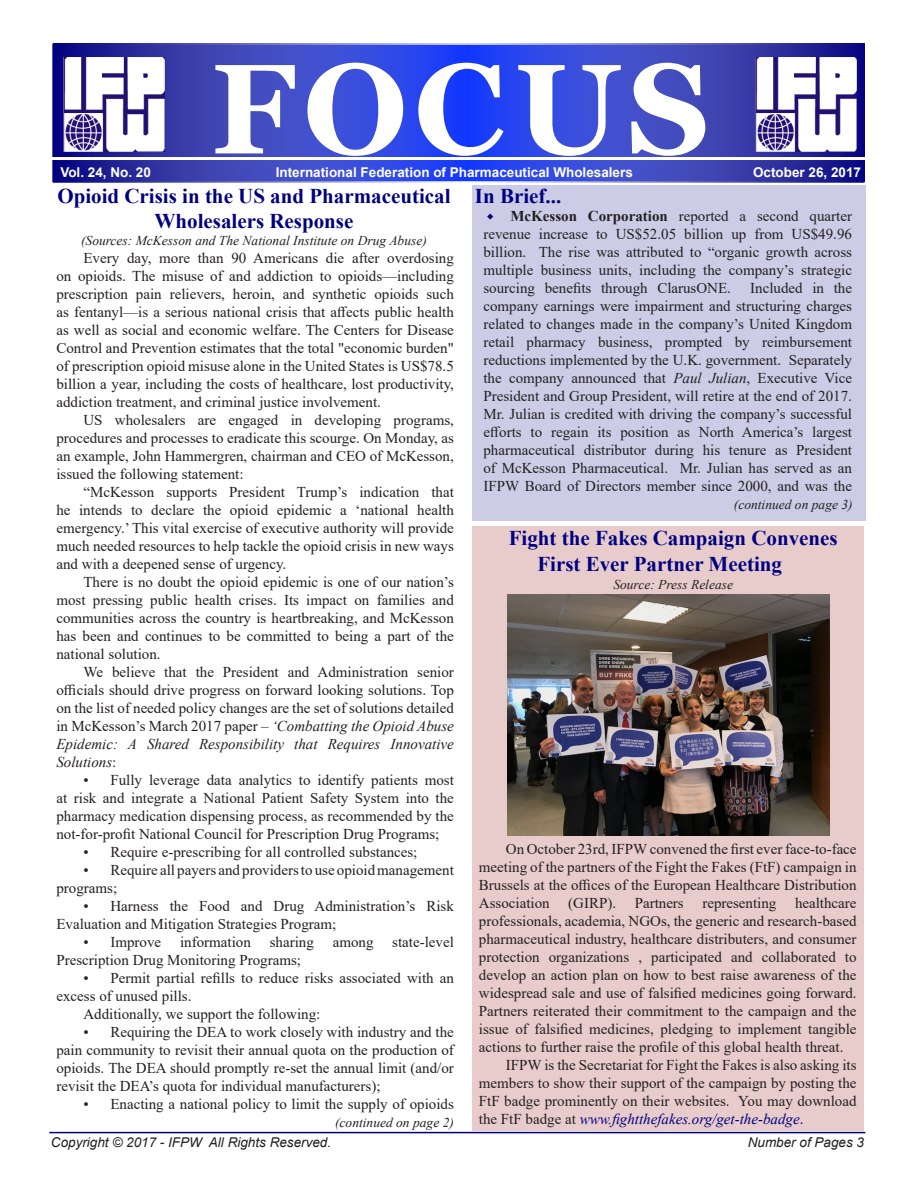
<style>
.page{position:relative;width:918px;height:1188px;background:#fff}
.page>*{position:absolute;margin:0;border:0;box-sizing:border-box;transform-origin:0 0}
.t1{font:700 127.5px "Georgia";letter-spacing:.05em;color:#fff}
.t2{font:700 21px/25.2px "Times New Roman";color:#000080;text-align:center}
.t3{font:700 21px "Times New Roman";color:#000082}
.t4{font:15px/18px "Times New Roman";color:#231f20;text-align:justify}
.t5{font:italic 13.5px "Times New Roman";color:#231f20}
.Source{font:700 13.5px "Arial";color:#fff}
.t6{font:italic 13.5px "Arial";color:#231f20}
.s1{font-style:italic}
.s2{font-weight:700}
.s3{font-style:italic;color:#000080}
.s4{color:#000080}
</style>
<div class="page">
<div style="left:472px;top:185px;width:393px;height:336px;background:#cccce6"></div>
<hr style="left:49px;top:1132px;width:816px;height:1px;background:#000080">
<svg style="left:55px;top:46px;width:807px;height:134px;background:#3343ca"></svg>
<hr style="left:0;top:157px;width:918px;height:3px;background:#fff">
<img style="left:755px;top:57px;width:101px;height:95px">
<img style="left:64px;top:57px;width:101px;height:95px">
<svg style="left:487px;top:213px;width:7px;height:7px"></svg>
<div style="left:472px;top:526px;width:392px;height:604px;background:#e8cccc"></div>
<img style="left:508px;top:594px;width:322px;height:241px">
<p class="Source" style="left:60px;top:163px;width:92px">Vol. 24, No. 20</p>
<p class="t1" style="left:211px;top:27px;width:500px">FOCUS</p>
<p class="Source" style="left:276px;top:163px;width:359px">International Federation of Pharmaceutical Wholesalers</p>
<p class="Source" style="left:753px;top:163px;width:110px">October 26, 2017</p>
<p class="t2" style="left:57px;top:183px;width:395px">Opioid Crisis in the US and Pharmaceutical<br>Wholesalers Response</p>
<p class="t5" style="left:81px;top:231px;width:347px">(Sources: McKesson and The National Institute on Drug Abuse)</p>
<p class="t4" style="left:56px;top:249px;width:399px;text-indent:27px">Every day, more than 90 Americans die after overdosing on opioids. The misuse of and addiction to opioids—including prescription pain relievers, heroin, and synthetic opioids such as fentanyl—is a serious national crisis that affects public health as well as social and economic welfare. The Centers for Disease Control and Prevention estimates that the total "economic burden" of prescription opioid misuse alone in the United States is US$78.5 billion a year, including the costs of healthcare, lost productivity, addiction treatment, and criminal justice involvement.</p>
<p class="t4" style="left:56px;top:411px;width:399px;text-indent:27px">US wholesalers are engaged in developing programs, procedures and processes to eradicate this scourge. On Monday, as an example, John Hammergren, chairman and CEO of McKesson, issued the following statement:</p>
<p class="t4" style="left:56px;top:483px;width:399px;text-indent:27px">“McKesson supports President Trump’s indication that he intends to declare the opioid epidemic a ‘national health emergency.’ This vital exercise of executive authority will provide much needed resources to help tackle the opioid crisis in new ways and with a deepened sense of urgency.</p>
<p class="t4" style="left:56px;top:573px;width:399px;text-indent:27px">There is no doubt the opioid epidemic is one of our nation’s most pressing public health crises. Its impact on families and communities across the country is heartbreaking, and McKesson has been and continues to be committed to being a part of the national solution.</p>
<p class="t4" style="left:56px;top:663px;width:399px;text-indent:27px">We believe that the President and Administration senior officials should drive progress on forward looking solutions. Top on the list of needed policy changes are the set of solutions detailed in McKesson’s March 2017 paper – <span class="s1">‘Combatting the Opioid Abuse Epidemic: A Shared Responsibility that Requires Innovative Solutions</span>:</p>
<p class="t4" style="left:56px;top:771px;width:399px;text-indent:27px">• Fully leverage data analytics to identify patients most at risk and integrate a National Patient Safety System into the pharmacy medication dispensing process, as recommended by the not-for-profit National Council for Prescription Drug Programs;</p>
<p class="t4" style="left:83px;top:843px;width:336px">• Require e-prescribing for all controlled substances;</p>
<p class="t4" style="left:56px;top:861px;width:399px;text-indent:27px">• Require all payers and providers to use opioid management programs;</p>
<p class="t4" style="left:56px;top:897px;width:399px;text-indent:27px">• Harness the Food and Drug Administration’s Risk<br>Evaluation and Mitigation Strategies Program;</p>
<p class="t4" style="left:83px;top:933px;width:79px">• Improve</p>
<p class="t4" style="left:180px;top:933px;width:72px">information</p>
<p class="t4" style="left:270px;top:933px;width:46px">sharing</p>
<p class="t4" style="left:333px;top:933px;width:42px">among</p>
<p class="t4" style="left:392px;top:933px;width:63px">state-level</p>
<p class="t4" style="left:56px;top:951px;width:246px">Prescription Drug Monitoring Programs;</p>
<p class="t4" style="left:56px;top:969px;width:399px;text-indent:27px">• Permit partial refills to reduce risks associated with an excess of unused pills.</p>
<p class="t4" style="left:83px;top:1005px;width:238px">Additionally, we support the following:</p>
<p class="t4" style="left:56px;top:1023px;width:399px;text-indent:27px">• Requiring the DEA to work closely with industry and the pain community to revisit their annual quota on the production of opioids. The DEA should promptly re-set the annual limit (and/or revisit the DEA’s quota for individual manufacturers);</p>
<p class="t4" style="left:83px;top:1095px;width:372px">• Enacting a national policy to limit the supply of opioids</p>
<p class="t5" style="left:335px;top:1113px;width:120px">(continued on page 2)</p>
<p class="t3" style="left:475px;top:181px;width:88px">In Brief...</p>
<p class="t4" style="left:483px;top:206px;width:370px;text-indent:27px"><span class="s2">McKesson Corporation</span> reported a second quarter revenue increase to US$52.05 billion up from US$49.96 billion. The rise was attributed to “organic growth across multiple business units, including the company’s strategic sourcing benefits through ClarusONE.</p>
<p class="t4" style="left:483px;top:278px;width:370px;text-indent:267px">Included in the company earnings were impairment and structuring charges related to changes made in the company’s United Kingdom retail pharmacy business, prompted by reimbursement reductions implemented by the U.K. government. Separately the company announced that <span class="s1">Paul Julian</span>, Executive Vice President and Group President, will retire at the end of 2017.<br>Mr. Julian is credited with driving the company’s successful efforts to regain its position as North America’s largest pharmaceutical distributor during his tenure as President of McKesson Pharmaceutical. Mr. Julian has served as an IFPW Board of Directors member since 2000, and was the</p>
<p class="t2" style="left:537px;top:525px;width:302px;text-align:left;text-indent:-29px">Fight the Fakes Campaign Convenes<br>First Ever Partner Meeting</p>
<p class="t5" style="left:613px;top:575px;width:121px">Source: Press Release</p>
<p class="t5" style="left:734px;top:495px;width:120px">(continued on page 3)</p>
<p class="t4" style="left:479px;top:840px;width:379px;text-indent:27px">On October 23rd, IFPW convened the first ever face-to-face meeting of the partners of the Fight the Fakes (FtF) campaign in Brussels at the offices of the European Healthcare Distribution Association (GIRP). Partners representing healthcare professionals, academia, NGOs, the generic and research-based pharmaceutical industry, healthcare distributers, and consumer protection organizations , participated and collaborated to develop an action plan on how to best raise awareness of the widespread sale and use of falsified medicines going forward.<br>Partners reiterated their commitment to the campaign and the issue of falsified medicines, pledging to implement tangible actions to further raise the profile of this global health threat.</p>
<p class="t4" style="left:479px;top:1056px;width:379px;text-indent:27px">IFPW is the Secretariat for Fight the Fakes is also asking its members to show their support of the campaign by posting the FtF badge prominently on their websites. You may download the FtF badge at <span class="s3">www.fightthefakes.org/get-the-badge</span><span class="s4">.</span></p>
<p class="t6" style="left:51px;top:1133px;width:282px">Copyright © 2017 - IFPW All Rights Reserved.</p>
<p class="t6" style="left:748px;top:1133px;width:118px">Number of Pages 3</p>
</div>
